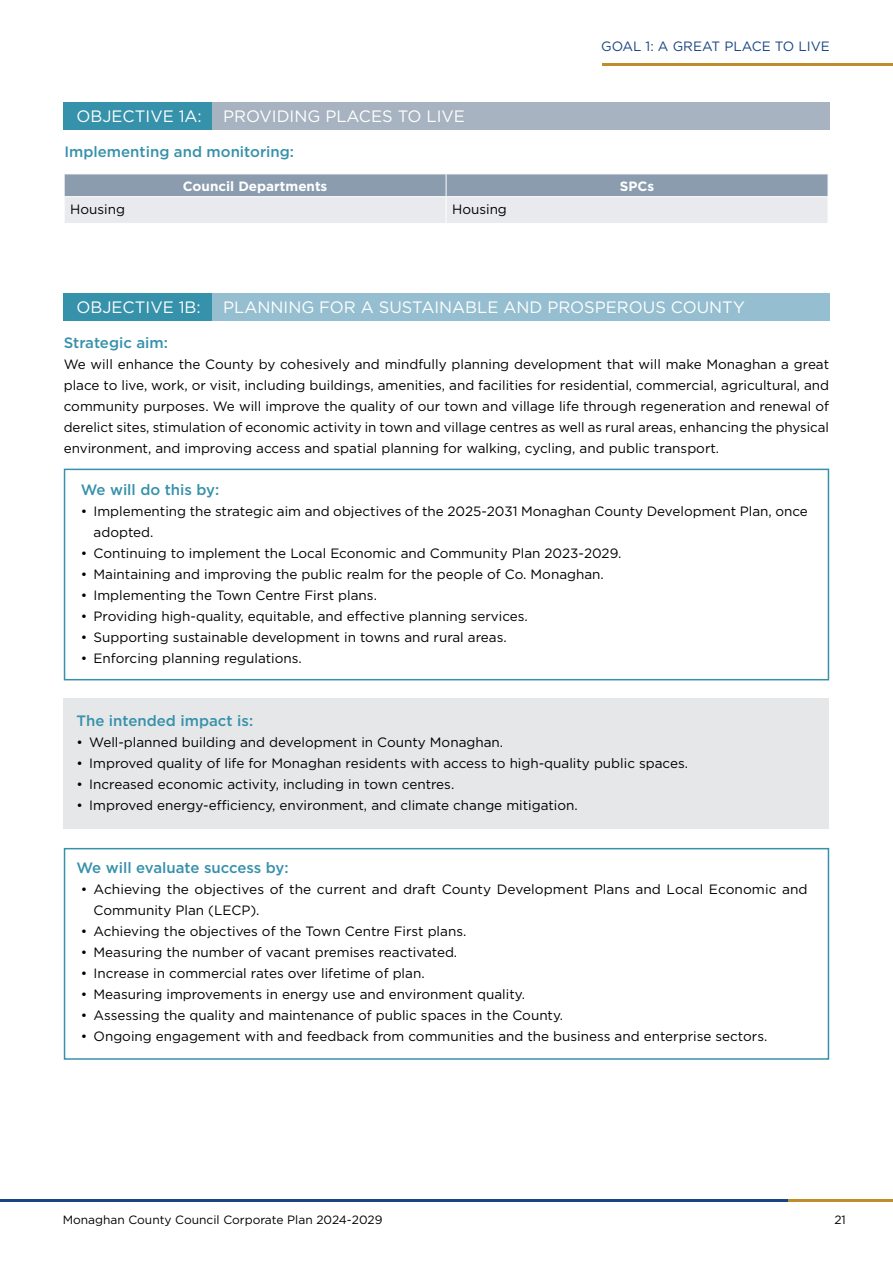
<style>
.page{position:relative;width:893px;height:1263px;background:#fff}
.page>*{position:absolute;margin:0;border:0;box-sizing:border-box;transform-origin:0 0}
.t1{font:16.5px "Gotham";color:#fff}
.t2{font:500 15px "Gotham";color:#3691ab}
.t3{font:13.5px/21px "Gotham";color:#000}
.t4{font:13.5px "Gotham";color:#1a4582}
.t5{font:700 13.5px "Gotham";color:#fff}
.t6{font:12px "Gotham";color:#000}
</style>
<div class="page">
<hr style="left:787px;top:1199px;width:106px;height:2px;background:#bf8d2c">
<hr style="left:0;top:1199px;width:787px;height:2px;background:#1a4582">
<div style="left:64px;top:698px;width:765px;height:131px;background:#e6e7e8"></div>
<svg style="left:64px;top:174px;width:764px;height:49px;background:#bfc8d1"></svg>
<hr style="left:602px;top:63px;width:291px;height:2px;background:#bf8d2c">
<div style="left:212px;top:293px;width:617px;height:27px;background:#95bfd0"></div>
<div style="left:64px;top:293px;width:148px;height:27px;background:#3691ab"></div>
<div style="left:64px;top:469px;width:765px;height:211px;border:2px solid #3691ab"></div>
<div style="left:64px;top:848px;width:765px;height:212px;border:2px solid #3691ab"></div>
<div style="left:212px;top:102px;width:617px;height:28px;background:#a7b3c1"></div>
<div style="left:64px;top:102px;width:148px;height:28px;background:#3691ab"></div>
<p class="t1" style="left:77px;top:106px;width:127px">OBJECTIVE 1A:</p>
<p class="t1" style="left:223px;top:106px;width:243px">PROVIDING PLACES TO LIVE</p>
<p class="t4" style="left:601px;top:37px;width:230px">GOAL 1: A GREAT PLACE TO LIVE</p>
<p class="t2" style="left:65px;top:142px;width:231px">Implementing and monitoring:</p>
<p class="t5" style="left:183px;top:177px;width:146px">Council Departments</p>
<p class="t5" style="left:620px;top:177px;width:36px">SPCs</p>
<p class="t3" style="left:70px;top:198px;width:56px">Housing</p>
<p class="t3" style="left:452px;top:198px;width:56px">Housing</p>
<p class="t1" style="left:77px;top:297px;width:126px">OBJECTIVE 1B:</p>
<p class="t1" style="left:223px;top:297px;width:523px">PLANNING FOR A SUSTAINABLE AND PROSPEROUS COUNTY</p>
<p class="t2" style="left:64px;top:333px;width:106px">Strategic aim:</p>
<p class="t3" style="left:64px;top:353px;width:767px;text-align:justify">We will enhance the County by cohesively and mindfully planning development that will make Monaghan a great place to live, work, or visit, including buildings, amenities, and facilities for residential, commercial, agricultural, and community purposes. We will improve the quality of our town and village life through regeneration and renewal of derelict sites, stimulation of economic activity in town and village centres as well as rural areas, enhancing the physical environment, and improving access and spatial planning for walking, cycling, and public transport.</p>
<p class="t2" style="left:81px;top:480px;width:140px">We will do this by:</p>
<p class="t3" style="left:94px;top:500px;width:716px;text-indent:-13px">• Implementing the strategic aim and objectives of the 2025-2031 Monaghan County Development Plan, once adopted.</p>
<p class="t3" style="left:81px;top:542px;width:542px">• Continuing to implement the Local Economic and Community Plan 2023-2029.</p>
<p class="t3" style="left:81px;top:563px;width:525px">• Maintaining and improving the public realm for the people of Co. Monaghan.</p>
<p class="t3" style="left:81px;top:584px;width:298px">• Implementing the Town Centre First plans.</p>
<p class="t3" style="left:81px;top:605px;width:449px">• Providing high-quality, equitable, and effective planning services.</p>
<p class="t3" style="left:81px;top:626px;width:427px">• Supporting sustainable development in towns and rural areas.</p>
<p class="t3" style="left:81px;top:647px;width:223px">• Enforcing planning regulations.</p>
<p class="t2" style="left:77px;top:711px;width:178px">The intended impact is:</p>
<p class="t3" style="left:77px;top:731px;width:428px">• Well-planned building and development in County Monaghan.</p>
<p class="t3" style="left:77px;top:752px;width:613px">• Improved quality of life for Monaghan residents with access to high-quality public spaces.</p>
<p class="t3" style="left:77px;top:773px;width:379px">• Increased economic activity, including in town centres.</p>
<p class="t3" style="left:77px;top:794px;width:503px">• Improved energy-efficiency, environment, and climate change mitigation.</p>
<p class="t2" style="left:77px;top:858px;width:214px">We will evaluate success by:</p>
<p class="t3" style="left:94px;top:878px;width:716px;text-indent:-13px">• Achieving the objectives of the current and draft County Development Plans and Local Economic and<br>Community Plan (LECP).</p>
<p class="t3" style="left:81px;top:920px;width:387px">• Achieving the objectives of the Town Centre First plans.</p>
<p class="t3" style="left:81px;top:941px;width:378px">• Measuring the number of vacant premises reactivated.</p>
<p class="t3" style="left:81px;top:962px;width:345px">• Increase in commercial rates over lifetime of plan.</p>
<p class="t3" style="left:81px;top:983px;width:446px">• Measuring improvements in energy use and environment quality.</p>
<p class="t3" style="left:81px;top:1004px;width:484px">• Assessing the quality and maintenance of public spaces in the County.</p>
<p class="t3" style="left:81px;top:1025px;width:688px">• Ongoing engagement with and feedback from communities and the business and enterprise sectors.</p>
<p class="t6" style="left:63px;top:1212px;width:321px">Monaghan County Council Corporate Plan 2024-2029</p>
<p class="t6" style="left:834px;top:1212px;width:13px">21</p>
</div>
